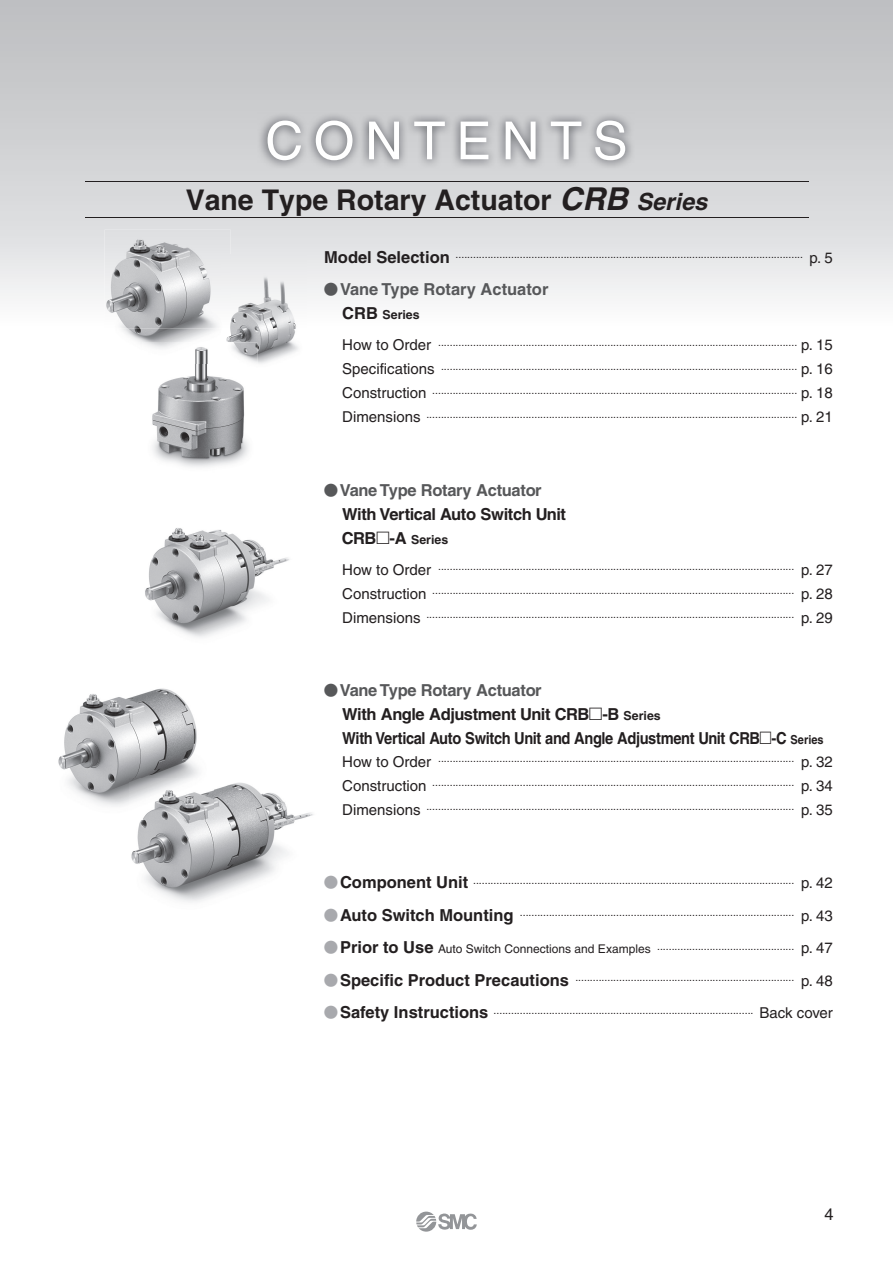
<style>
.page{position:relative;width:893px;height:1263px;background:#fff}
.page>*{position:absolute;margin:0;border:0;box-sizing:border-box;transform-origin:0 0}
.t1{font:52.5px "Helvetica";letter-spacing:.2em;color:#fff}
.t2{font:700 28.5px "Helvetica";color:#231f20}
.t3{font:700 16.5px/23.9px "Helvetica";letter-spacing:-.025em;color:#231f20}
.t4{font:700 16.5px "Helvetica";color:#57585a}
.t5{font:16.5px "Helvetica";color:#231f20}
.t6{font:700 12.3px "Helvetica";color:#231f20}
.t7{font:10.5px "Helvetica";color:#231f20}
.s1{font-style:italic;font-size:31.5px}
.s2{font-style:italic;font-size:23.7px}
.s3{font-weight:700;font-size:16.5px}
.s4{font-size:15px}
.s5{font-family:"European Pi One";font-weight:400}
.s6{font-size:16.5px}
.s7{font-family:"European Pi One";font-weight:400;color:#57585a}
.s8{color:#57585a}
.s9{font-family:"European Pi Three";font-weight:400;font-size:16.5px}
.s10{font-family:"European Pi Three";font-weight:400}
.s11{font-size:12.3px}
.s12{font-family:"European Pi One";font-size:16.5px;color:#a8a9ad}
.s13{font-size:12px}
</style>
<div class="page">
<svg style="left:0;top:0;width:892px;height:299px;background:#d1d2d4"></svg>
<img style="left:58px;top:688px;width:141px;height:118px">
<img style="left:122px;top:328px;width:94px;height:15px">
<img style="left:104px;top:230px;width:126px;height:98px">
<img style="left:230px;top:254px;width:77px;height:110px">
<img style="left:221px;top:254px;width:9px;height:88px">
<img style="left:131px;top:782px;width:182px;height:121px">
<img style="left:129px;top:779px;width:84px;height:41px">
<img style="left:145px;top:528px;width:145px;height:109px">
<img style="left:152px;top:363px;width:97px;height:104px">
<img style="left:143px;top:342px;width:73px;height:21px">
<img style="left:221px;top:342px;width:36px;height:31px">
<hr style="left:85px;top:182px;width:723px;height:1px;background:#231f20">
<hr style="left:85px;top:217px;width:723px;height:1px;background:#231f20">
<img style="left:258px;top:112px;width:376px;height:58px">
<svg style="left:416px;top:1212px;width:61px;height:20px"></svg>
<h1 class="t1" style="left:265px;top:122px;width:364px">CONTENTS</h1>
<h2 class="t2" style="left:186px;top:190px;width:523px">Vane Type Rotary Actuator <span class="s1">CRB</span> <span class="s2">Series</span></h2>
<p class="t7" style="left:324px;top:251px;width:510px"><span class="s3">Model Selection</span> ....................................................................................................................... <span class="s4">p. 5</span></p>
<h3 class="t4" style="left:324px;top:284px;width:226px"><span class="s5">-</span>Vane Type Rotary Actuator</h3>
<p class="t6" style="left:342px;top:310px;width:79px"><span class="s6">CRB</span> Series</p>
<p class="t7" style="left:342px;top:338px;width:492px"><span class="s4">How to Order</span> ........................................................................................................................... <span class="s4">p. 15</span></p>
<p class="t7" style="left:342px;top:362px;width:492px"><span class="s4">Specifications</span> .......................................................................................................................... <span class="s4">p. 16</span></p>
<p class="t7" style="left:342px;top:386px;width:492px"><span class="s4">Construction</span> ............................................................................................................................. <span class="s4">p. 18</span></p>
<p class="t7" style="left:342px;top:410px;width:492px"><span class="s4">Dimensions</span> ............................................................................................................................... <span class="s4">p. 21</span></p>
<h3 class="t3" style="left:342px;top:480px;width:225px;text-indent:-18px"><span class="s7">-</span><span class="s8">Vane Type Rotary Actuator<br></span>With Vertical Auto Switch Unit</h3>
<p class="t6" style="left:342px;top:535px;width:108px"><span class="s6">CRB</span><span class="s9">-</span><span class="s6">-A</span> Series</p>
<p class="t7" style="left:342px;top:563px;width:492px"><span class="s4">How to Order</span> .......................................................................................................................... <span class="s4">p. 27</span></p>
<p class="t7" style="left:342px;top:587px;width:492px"><span class="s4">Construction</span> ............................................................................................................................ <span class="s4">p. 28</span></p>
<p class="t7" style="left:342px;top:611px;width:492px"><span class="s4">Dimensions</span> .............................................................................................................................. <span class="s4">p. 29</span></p>
<h3 class="t3" style="left:342px;top:681px;width:483px;text-indent:-18px"><span class="s7">-</span><span class="s8">Vane Type Rotary Actuator<br></span>With Angle Adjustment Unit CRB<span class="s10">-</span>-B <span class="s11">Series<br></span>With Vertical Auto Switch Unit and Angle Adjustment Unit CRB<span class="s10">-</span>-C <span class="s11">Series</span></h3>
<p class="t7" style="left:342px;top:755px;width:492px"><span class="s4">How to Order</span> .......................................................................................................................... <span class="s4">p. 32</span></p>
<p class="t7" style="left:342px;top:779px;width:492px"><span class="s4">Construction</span> ............................................................................................................................ <span class="s4">p. 34</span></p>
<p class="t7" style="left:342px;top:803px;width:492px"><span class="s4">Dimensions</span> .............................................................................................................................. <span class="s4">p. 35</span></p>
<p class="t7" style="left:324px;top:876px;width:510px"><span class="s12">-</span><span class="s3">Component Unit</span> .............................................................................................................. <span class="s4">p. 42</span></p>
<p class="t7" style="left:324px;top:909px;width:510px"><span class="s12">-</span><span class="s3">Auto Switch Mounting</span> .............................................................................................. <span class="s4">p. 43</span></p>
<p class="t7" style="left:324px;top:942px;width:510px"><span class="s12">-</span><span class="s3">Prior to Use</span> <span class="s13">Auto Switch Connections and Examples</span> ............................................... <span class="s4">p. 47</span></p>
<p class="t7" style="left:324px;top:974px;width:510px"><span class="s12">-</span><span class="s3">Specific Product Precautions</span> ........................................................................... <span class="s4">p. 48</span></p>
<p class="t7" style="left:324px;top:1006px;width:510px"><span class="s12">-</span><span class="s3">Safety Instructions</span> ......................................................................................... <span class="s4">Back cover</span></p>
<h3 class="t5" style="left:824px;top:1209px;width:11px">4</h3>
</div>
